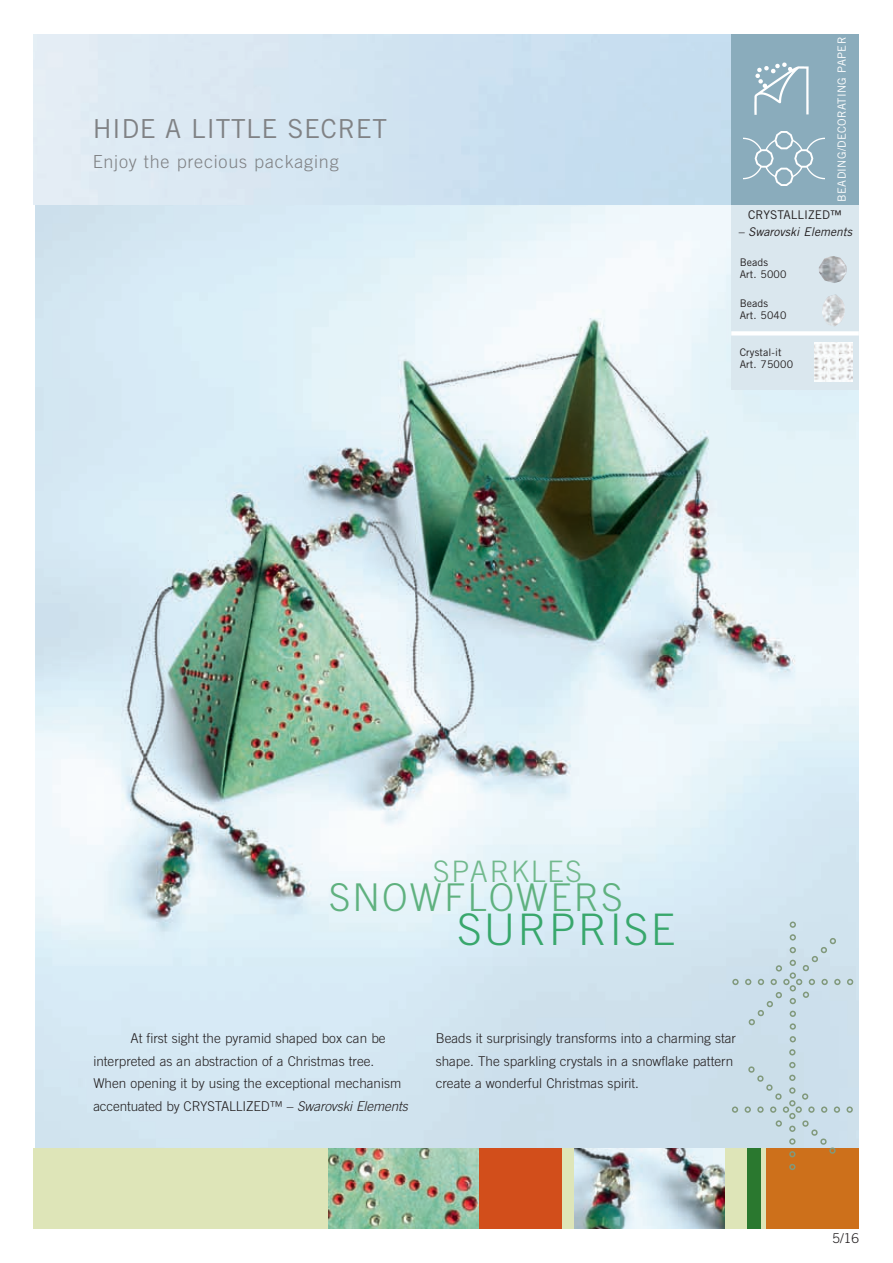
<style>
.page{position:relative;width:893px;height:1263px;background:#fff}
.page>*{position:absolute;margin:0;border:0;box-sizing:border-box;transform-origin:0 0}
.t1{font:300 43.5px "Trade Gothic";letter-spacing:.055em;color:#38a76c}
.t2{font:300 38.25px "Trade Gothic";letter-spacing:.055em;color:#5fb17f}
.t3{font:300 29.55px "Trade Gothic";letter-spacing:.055em;color:#72b98d}
.t4{font:26.25px "Trade Gothic";letter-spacing:.025em;color:#808285}
.t5{font:300 18px "Trade Gothic";letter-spacing:.045em;color:#808285}
.t6{font:300 13.5px/22.5px "Trade Gothic";color:#231f20}
.t7{font:italic 12px "Trade Gothic";color:#231f20}
.t8{font:12px "Trade Gothic";color:#231f20}
.t9{font:11.25px "Trade Gothic";letter-spacing:.03em;color:#fff}
.t10{font:10.5px/12px "Trade Gothic";letter-spacing:.01em;color:#231f20}
.s1{font-style:italic}
</style>
<div class="page">
<img style="left:35px;top:204px;width:824px;height:944px">
<div style="left:34px;top:1148px;width:825px;height:81px;background:#dee5b8"></div>
<img style="left:574px;top:1148px;width:150px;height:81px">
<div style="left:766px;top:1148px;width:93px;height:81px;background:#cd701b"></div>
<div style="left:747px;top:1148px;width:13px;height:81px;background:#2a782f"></div>
<div style="left:412px;top:1148px;width:150px;height:81px;background:#d24e1b"></div>
<div style="left:731px;top:221px;width:128px;height:168px;background:#dae7ee"></div>
<div style="left:731px;top:331px;width:128px;height:5px;background:#fff"></div>
<img style="left:819px;top:256px;width:28px;height:27px">
<img style="left:822px;top:295px;width:23px;height:31px">
<div style="left:731px;top:204px;width:128px;height:40px;background:#dae7ee"></div>
<img style="left:329px;top:1148px;width:150px;height:81px">
<img style="left:814px;top:343px;width:38px;height:38px">
<svg style="left:732px;top:1106px;width:6px;height:7px"></svg>
<svg style="left:846px;top:1106px;width:7px;height:7px"></svg>
<svg style="left:789px;top:1049px;width:6px;height:6px"></svg>
<svg style="left:789px;top:1164px;width:6px;height:6px"></svg>
<svg style="left:744px;top:1062px;width:96px;height:95px;background:#c4d0d1"></svg>
<svg style="left:790px;top:922px;width:6px;height:6px"></svg>
<svg style="left:790px;top:1036px;width:6px;height:6px"></svg>
<svg style="left:847px;top:979px;width:6px;height:6px"></svg>
<svg style="left:732px;top:979px;width:7px;height:6px"></svg>
<svg style="left:745px;top:934px;width:95px;height:96px;background:#c8dbe4"></svg>
<div style="left:731px;top:34px;width:128px;height:170px;background:#8aacbc"></div>
<img style="left:743px;top:132px;width:82px;height:54px">
<img style="left:755px;top:62px;width:53px;height:53px">
<h3 class="t4" style="left:93px;top:113px;width:296px">HIDE A LITTLE SECRET</h3>
<h3 class="t5" style="left:93px;top:151px;width:247px">Enjoy the precious packaging</h3>
<p class="t9" style="left:835px;top:202px;width:166px;rotate:-90deg">BEADING/DECORATING PAPER</p>
<p class="t8" style="left:748px;top:208px;width:95px">CRYSTALLIZED™</p>
<p class="t7" style="left:738px;top:224px;width:119px">– Swarovski Elements</p>
<p class="t10" style="left:740px;top:256px;width:48px">Beads<br>Art. 5000</p>
<p class="t10" style="left:740px;top:297px;width:48px">Beads<br>Art. 5040</p>
<p class="t10" style="left:740px;top:346px;width:55px">Crystal-it<br>Art. 75000</p>
<h3 class="t3" style="left:433px;top:854px;width:150px">SPARKLES</h3>
<h2 class="t2" style="left:329px;top:875px;width:295px">SNOWFLOWERS</h2>
<h1 class="t1" style="left:457px;top:903px;width:219px">SURPRISE</h1>
<p class="t6" style="left:93px;top:1027px;width:319px;text-indent:37px">At first sight the pyramid shaped box can be interpreted as an abstraction of a Christmas tree.<br>When opening it by using the exceptional mechanism accentuated by CRYSTALLIZED™ – <span class="s1">SwarovskiElements</span></p>
<p class="t6" style="left:436px;top:1027px;width:302px">Beads it surprisingly transforms into a charming star shape. The sparkling crystals in a snowflake pattern create a wonderful Christmas spirit.</p>
<p class="t6" style="left:832px;top:1227px;width:28px">5/16</p>
</div>
